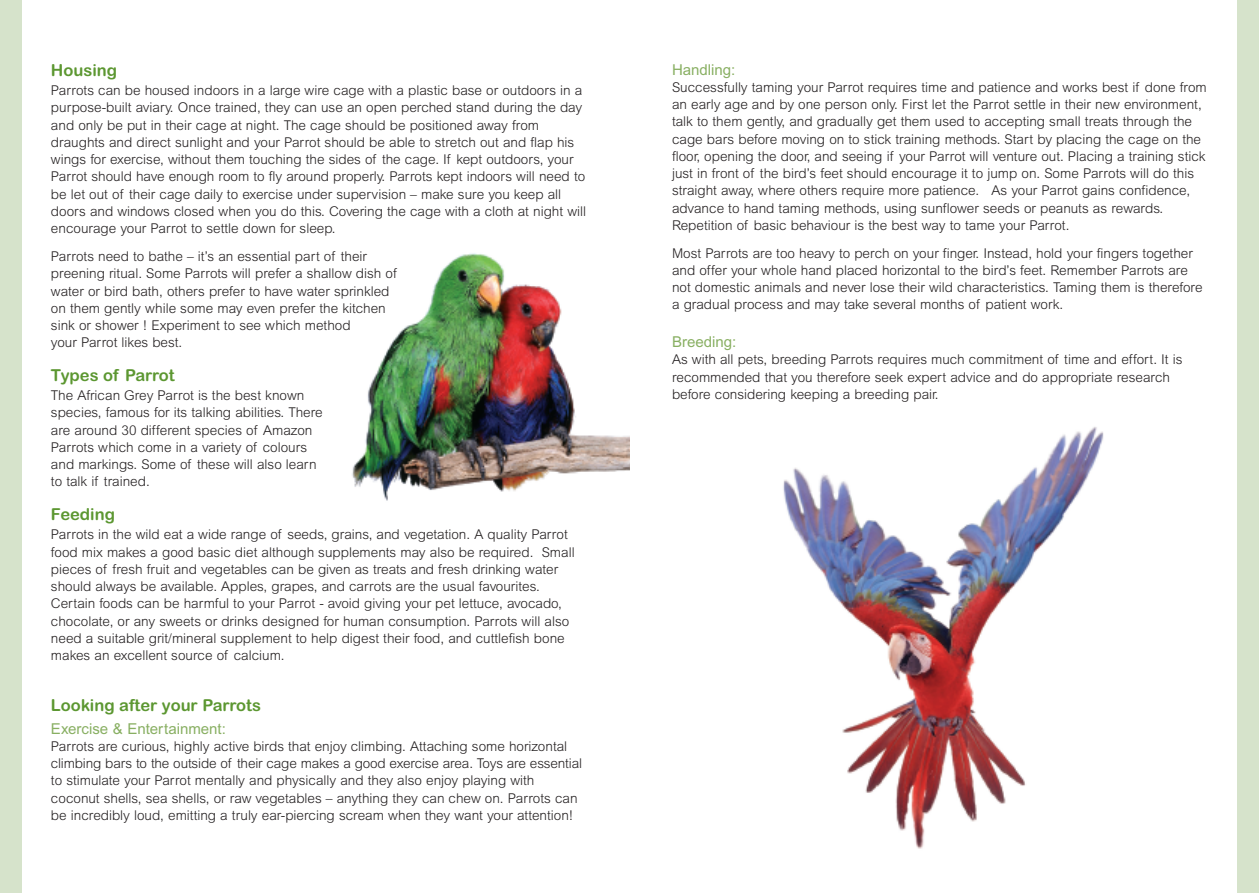
<style>
.page{position:relative;width:1259px;height:893px;background:#fff}
.page>*{position:absolute;margin:0;border:0;box-sizing:border-box;transform-origin:0 0}
.t1{font:16.5px "Arial Rounded MT Bold";color:#5c9731}
.t2{font:15px "Arial";color:#88af62}
.t3{font:300 13.5px/17.2px "Arial";color:#231f20}
</style>
<div class="page">
<img style="left:783px;top:427px;width:321px;height:422px">
<img style="left:352px;top:253px;width:277px;height:248px">
<div style="left:1237px;top:0;width:22px;height:893px;background:#d6e3cb"></div>
<div style="left:0;top:0;width:21px;height:893px;background:#d6e3cb"></div>
<p class="t1" style="left:51px;top:60px;width:68px">Housing</p>
<p class="t3" style="left:51px;top:83px;width:536px">Parrots can be housed indoors in a large wire cage with a plastic base or outdoors in a purpose-built aviary. Once trained, they can use an open perched stand during the day and only be put in their cage at night. The cage should be positioned away from draughts and direct sunlight and your Parrot should be able to stretch out and flap his wings for exercise, without them touching the sides of the cage. If kept outdoors, your Parrot should have enough room to fly around properly. Parrots kept indoors will need to be let out of their cage daily to exercise under supervision – make sure you keep all doors and windows closed when you do this. Covering the cage with a cloth at night will encourage your Parrot to settle down for sleep.</p>
<p class="t3" style="left:51px;top:249px;width:347px">Parrots need to bathe – it’s an essential part of their preening ritual. Some Parrots will prefer a shallow dish of water or bird bath, others prefer to have water sprinkled on them gently while some may even prefer the kitchen sink or shower ! Experiment to see which method<br>your Parrot likes best.</p>
<p class="t1" style="left:51px;top:365px;width:125px">Types of Parrot</p>
<p class="t3" style="left:51px;top:388px;width:273px">The African Grey Parrot is the best known species, famous for its talking abilities. There are around 30 different species of Amazon Parrots which come in a variety of colours and markings. Some of these will also learn to talk if trained.</p>
<p class="t1" style="left:51px;top:505px;width:66px">Feeding</p>
<p class="t3" style="left:51px;top:527px;width:525px">Parrots in the wild eat a wide range of seeds, grains, and vegetation. A quality Parrot food mix makes a good basic diet although supplements may also be required. Small pieces of fresh fruit and vegetables can be given as treats and fresh drinking water should always be available. Apples, grapes, and carrots are the usual favourites.<br>Certain foods can be harmful to your Parrot - avoid giving your pet lettuce, avocado, chocolate, or any sweets or drinks designed for human consumption. Parrots will also need a suitable grit/mineral supplement to help digest their food, and cuttlefish bone makes an excellent source of calcium.</p>
<p class="t1" style="left:51px;top:695px;width:211px">Looking after your Parrots</p>
<p class="t2" style="left:51px;top:723px;width:176px">Exercise &amp; Entertainment:</p>
<p class="t3" style="left:51px;top:739px;width:532px">Parrots are curious, highly active birds that enjoy climbing. Attaching some horizontal climbing bars to the outside of their cage makes a good exercise area. Toys are essential to stimulate your Parrot mentally and physically and they also enjoy playing with coconut shells, sea shells, or raw vegetables – anything they can chew on. Parrots can be incredibly loud, emitting a truly ear-piercing scream when they want your attention!</p>
<p class="t2" style="left:672px;top:64px;width:65px">Handling:</p>
<p class="t3" style="left:672px;top:80px;width:536px">Successfully taming your Parrot requires time and patience and works best if done from an early age and by one person only. First let the Parrot settle in their new environment, talk to them gently, and gradually get them used to accepting small treats through the cage bars before moving on to stick training methods. Start by placing the cage on the floor, opening the door, and seeing if your Parrot will venture out. Placing a training stick just in front of the bird’s feet should encourage it to jump on. Some Parrots will do this straight away, where others require more patience. As your Parrot gains confidence, advance to hand taming methods, using sunflower seeds or peanuts as rewards.<br>Repetition of basic behaviour is the best way to tame your Parrot.</p>
<p class="t3" style="left:672px;top:246px;width:532px">Most Parrots are too heavy to perch on your finger. Instead, hold your fingers together and offer your whole hand placed horizontal to the bird’s feet. Remember Parrots are not domestic animals and never lose their wild characteristics. Taming them is therefore a gradual process and may take several months of patient work.</p>
<p class="t2" style="left:672px;top:336px;width:66px">Breeding:</p>
<p class="t3" style="left:672px;top:352px;width:512px">As with all pets, breeding Parrots requires much commitment of time and effort. It is recommended that you therefore seek expert advice and do appropriate research before considering keeping a breeding pair.</p>
</div>
